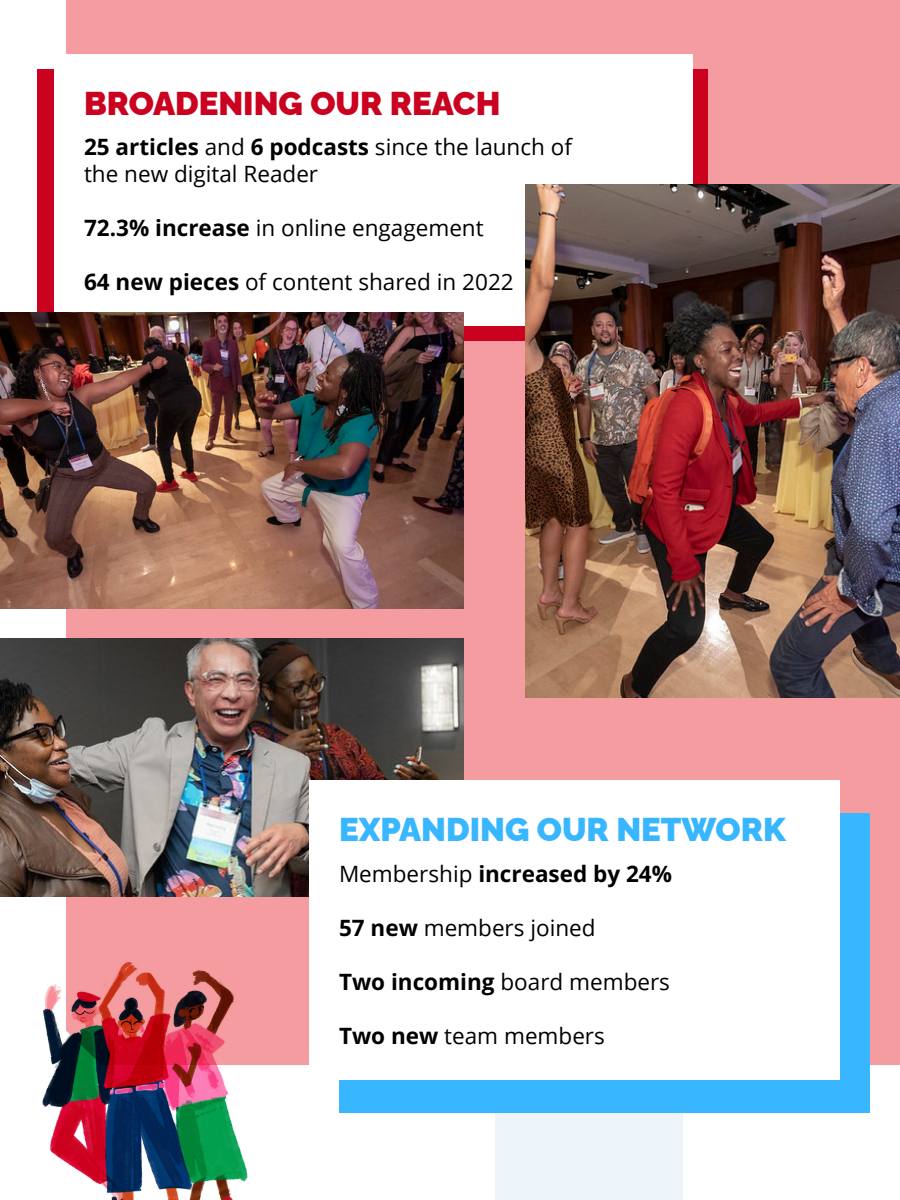
<style>
.page{position:relative;width:900px;height:1200px;background:#fff}
.page>*{position:absolute;margin:0;border:0;box-sizing:border-box;transform-origin:0 0}
.t1{font:100 33px "Raleway";color:#38b6ff}
.t2{font:100 33px "Raleway";color:#ca021f}
.t3{font:22.5px "Open Sans";color:#000}
.t4{font:700 22.5px "Open Sans";color:#000}
.s1{font-weight:400}
.s2{font-weight:700}
</style>
<div class="page">
<div style="left:495px;top:447px;width:187px;height:753px;background:#edf4fa"></div>
<div style="left:66px;top:0;width:834px;height:1065px;background:#f49c9f"></div>
<div style="left:38px;top:69px;width:670px;height:271px;background:#ca021f"></div>
<div style="left:54px;top:54px;width:639px;height:272px;background:#fff"></div>
<img style="left:525px;top:185px;width:375px;height:512px">
<img style="left:0;top:312px;width:464px;height:297px">
<img style="left:0;top:639px;width:464px;height:258px">
<div style="left:339px;top:813px;width:531px;height:300px;background:#38b6ff"></div>
<div style="left:309px;top:780px;width:531px;height:300px;background:#fff"></div>
<img style="left:42px;top:962px;width:206px;height:238px">
<p class="t2" style="left:84px;top:77px;width:418px">BROADENING OUR REACH</p>
<p class="t4" style="left:84px;top:131px;width:490px">25 articles <span class="s1">and</span> 6 podcasts <span class="s1">since the launch of</span></p>
<p class="t3" style="left:84px;top:159px;width:236px">the new digital Reader</p>
<p class="t3" style="left:84px;top:213px;width:401px"><span class="s2">72.3% increase</span> in online engagement</p>
<p class="t3" style="left:84px;top:267px;width:431px"><span class="s2">64 new pieces</span> of content shared in 2022</p>
<p class="t1" style="left:339px;top:803px;width:448px">EXPANDING OUR NETWORK</p>
<p class="t4" style="left:339px;top:858px;width:335px"><span class="s1">Membership</span> increased by 24%</p>
<p class="t3" style="left:339px;top:912px;width:258px"><span class="s2">57 new</span> members joined</p>
<p class="t3" style="left:339px;top:966px;width:333px"><span class="s2">Two incoming</span> board members</p>
<p class="t3" style="left:339px;top:1020px;width:267px"><span class="s2">Two new</span> team members</p>
</div>
